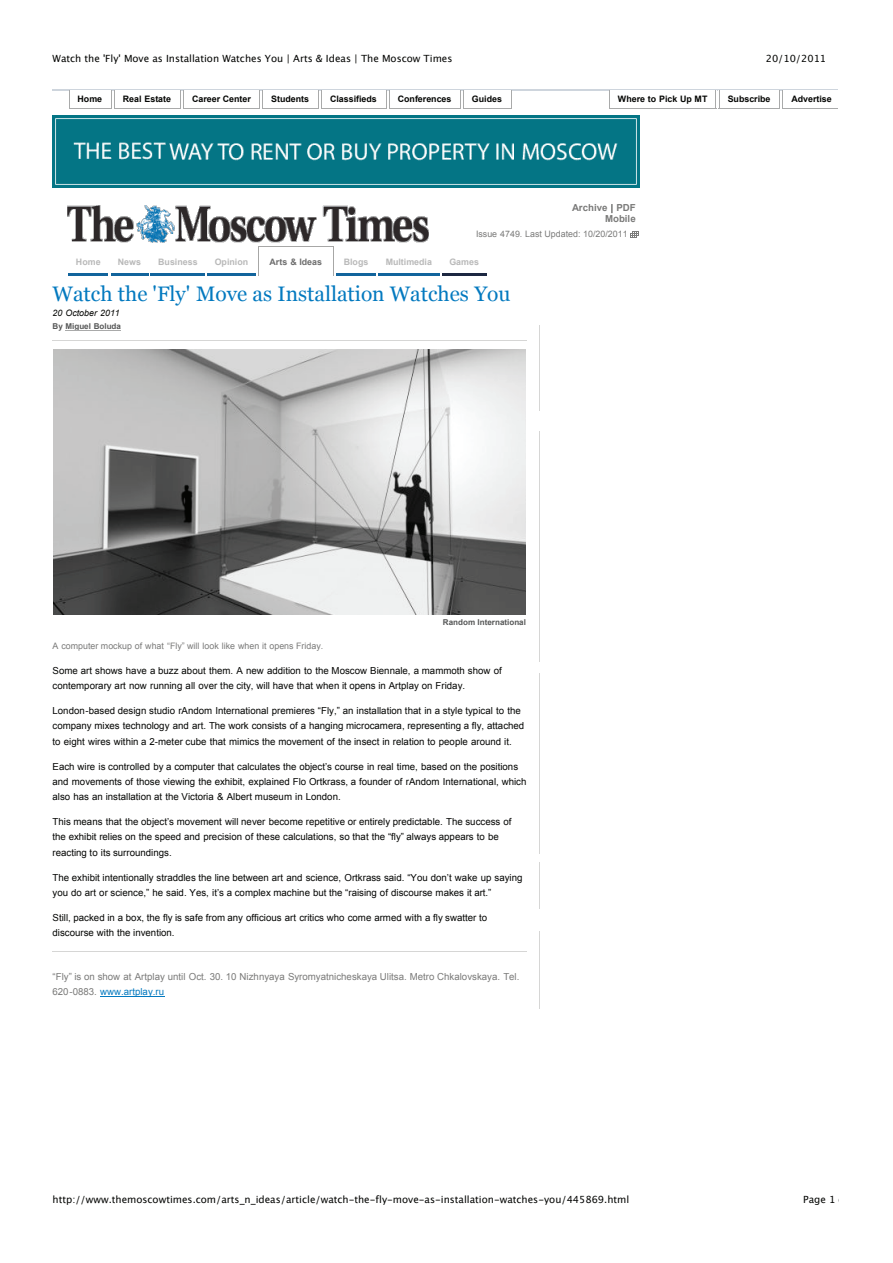
<style>
.page{position:relative;width:893px;height:1263px;background:#fff}
.page>*{position:absolute;margin:0;border:0;box-sizing:border-box;transform-origin:0 0}
.t1{font:21px "Georgia";color:#0379bf}
.t2{font:9.9px "Lucida Grande";color:#040503}
.t3{font:9.75px/15.3px "Arial";color:#040503}
.t4{font:9.75px/15.3px "Arial";color:#7a7a79}
.t5{font:700 9.75px/11.2px "Arial";color:#7a7a79;text-align:right}
.t6{font:700 8.85px "Arial";color:#040503}
.t7{font:8.85px "Arial";color:#7a7a79}
.t8{font:700 8.85px "Arial";color:#b9b9b9}
.t9{font:italic 8.85px "Arial";color:#040503}
.t10{font:700 8.85px "Arial";color:#6e6e6e}
.t11{font:700 8.1px "Arial";color:#565757}
.s1{font-weight:400;color:#040503}
.s2{color:#0379bf}
</style>
<div class="page">
<hr style="left:53px;top:88px;width:785px;height:1px;background:#a9aaaa">
<hr style="left:53px;top:89px;width:785px;height:1px;background:#ced5dd">
<hr style="left:609px;top:108px;width:107px;height:1px;background:#a9aaaa">
<svg style="left:609px;top:90px;width:1px;height:18px"></svg>
<hr style="left:719px;top:108px;width:61px;height:1px;background:#a9aaaa">
<svg style="left:716px;top:90px;width:4px;height:19px"></svg>
<hr style="left:782px;top:108px;width:56px;height:1px;background:#a9aaaa">
<svg style="left:779px;top:90px;width:4px;height:18px"></svg>
<img style="left:53px;top:115px;width:587px;height:73px">
<hr style="left:664px;top:115px;width:174px;height:1px;background:#d6d6d5">
<hr style="left:69px;top:273px;width:39px;height:3px;background:#12649c">
<hr style="left:111px;top:273px;width:38px;height:3px;background:#12649c">
<hr style="left:151px;top:273px;width:54px;height:3px;background:#12649c">
<hr style="left:207px;top:273px;width:49px;height:3px;background:#12649c">
<hr style="left:258px;top:246px;width:76px;height:1px;background:#a7a7a6">
<hr style="left:258px;top:246px;width:1px;height:30px;background:#a7a7a6">
<hr style="left:333px;top:246px;width:1px;height:30px;background:#a7a7a6">
<hr style="left:336px;top:273px;width:40px;height:3px;background:#12649c">
<hr style="left:378px;top:273px;width:62px;height:3px;background:#12649c">
<hr style="left:442px;top:273px;width:44px;height:3px;background:#1d2841">
<hr style="left:53px;top:340px;width:474px;height:1px;background:#d6d6d5">
<hr style="left:53px;top:951px;width:474px;height:1px;background:#d6d6d5">
<hr style="left:100px;top:996px;width:65px;height:1px;background:#0379bf">
<hr style="left:65px;top:330px;width:56px;height:1px;background:#a9aaaa">
<img style="left:53px;top:349px;width:472px;height:266px">
<hr style="left:539px;top:325px;width:1px;height:86px;background:#d6d6d5">
<hr style="left:539px;top:432px;width:1px;height:230px;background:#d6d6d5">
<hr style="left:539px;top:673px;width:1px;height:181px;background:#d6d6d5">
<hr style="left:539px;top:862px;width:1px;height:47px;background:#d6d6d5">
<hr style="left:539px;top:932px;width:1px;height:193px;background:#d6d6d5">
<hr style="left:69px;top:108px;width:42px;height:1px;background:#a9aaaa">
<svg style="left:69px;top:90px;width:1px;height:18px"></svg>
<hr style="left:114px;top:108px;width:67px;height:1px;background:#a9aaaa">
<svg style="left:111px;top:90px;width:4px;height:19px"></svg>
<hr style="left:183px;top:108px;width:77px;height:1px;background:#a9aaaa">
<svg style="left:180px;top:90px;width:4px;height:18px"></svg>
<hr style="left:262px;top:108px;width:57px;height:1px;background:#a9aaaa">
<svg style="left:259px;top:90px;width:4px;height:18px"></svg>
<hr style="left:321px;top:108px;width:65px;height:1px;background:#a9aaaa">
<svg style="left:318px;top:90px;width:4px;height:18px"></svg>
<hr style="left:389px;top:108px;width:72px;height:1px;background:#a9aaaa">
<svg style="left:386px;top:90px;width:4px;height:19px"></svg>
<hr style="left:463px;top:108px;width:48px;height:1px;background:#a9aaaa">
<svg style="left:460px;top:90px;width:4px;height:18px"></svg>
<svg style="left:511px;top:90px;width:1px;height:19px"></svg>
<img style="left:68px;top:206px;width:360px;height:37px">
<svg style="left:631px;top:231px;width:7px;height:6px"></svg>
<div style="left:44px;top:1008px;width:794px;height:151px;background:#fff"></div>
<p class="t2" style="left:53px;top:53px;width:401px">Watch the 'Fly' Move as Installation Watches You | Arts &amp; Ideas | The Moscow Times</p>
<p class="t2" style="left:766px;top:53px;width:93px">20/10/2011 09:16</p>
<p class="t6" style="left:78px;top:94px;width:26px">Home</p>
<p class="t6" style="left:123px;top:94px;width:50px">Real Estate</p>
<p class="t6" style="left:192px;top:94px;width:60px">Career Center</p>
<p class="t6" style="left:271px;top:94px;width:39px">Students</p>
<p class="t6" style="left:330px;top:94px;width:48px">Classifieds</p>
<p class="t6" style="left:398px;top:94px;width:55px">Conferences</p>
<p class="t6" style="left:472px;top:94px;width:32px">Guides</p>
<p class="t6" style="left:618px;top:94px;width:91px">Where to Pick Up MT</p>
<p class="t6" style="left:728px;top:94px;width:44px">Subscribe</p>
<p class="t6" style="left:791px;top:94px;width:42px">Advertise</p>
<p class="t5" style="left:572px;top:202px;width:65px">Archive <span class="s1">|</span> PDF<br>Mobile</p>
<p class="t7" style="left:476px;top:228px;width:153px">Issue 4749. Last Updated: 10/20/2011</p>
<p class="t8" style="left:76px;top:256px;width:26px">Home</p>
<p class="t8" style="left:118px;top:256px;width:25px">News</p>
<p class="t8" style="left:158px;top:256px;width:41px">Business</p>
<p class="t8" style="left:215px;top:256px;width:35px">Opinion</p>
<p class="t10" style="left:270px;top:256px;width:54px">Arts &amp; Ideas</p>
<p class="t8" style="left:344px;top:256px;width:26px">Blogs</p>
<p class="t8" style="left:386px;top:256px;width:48px">Multimedia</p>
<p class="t8" style="left:449px;top:256px;width:31px">Games</p>
<h1 class="t1" style="left:53px;top:281px;width:460px">Watch the 'Fly' Move as Installation Watches You</h1>
<p class="t9" style="left:53px;top:307px;width:69px">20 October 2011</p>
<p class="t11" style="left:53px;top:321px;width:70px">By Miguel Boluda</p>
<p class="t11" style="left:443px;top:617px;width:85px">Random International</p>
<p class="t7" style="left:53px;top:640px;width:272px">A computer mockup of what “Fly” will look like when it opens Friday.</p>
<p class="t3" style="left:53px;top:662px;width:451px">Some art shows have a buzz about them. A new addition to the Moscow Biennale, a mammoth show of contemporary art now running all over the city, will have that when it opens in Artplay on Friday.</p>
<p class="t3" style="left:53px;top:703px;width:473px">London-based design studio rAndom International premieres “Fly,” an installation that in a style typical to the company mixes technology and art. The work consists of a hanging microcamera, representing a fly, attached to eight wires within a 2-meter cube that mimics the movement of the insect in relation to people around it.</p>
<p class="t3" style="left:53px;top:758px;width:475px">Each wire is controlled by a computer that calculates the object’s course in real time, based on the positions and movements of those viewing the exhibit, explained Flo Ortkrass, a founder of rAndom International, which also has an installation at the Victoria &amp; Albert museum in London.</p>
<p class="t3" style="left:53px;top:814px;width:460px">This means that the object’s movement will never become repetitive or entirely predictable. The success of the exhibit relies on the speed and precision of these calculations, so that the “fly” always appears to be reacting to its surroundings.</p>
<p class="t3" style="left:53px;top:870px;width:471px">The exhibit intentionally straddles the line between art and science, Ortkrass said. “You don’t wake up saying you do art or science,” he said. Yes, it’s a complex machine but the “raising of discourse makes it art.”</p>
<p class="t3" style="left:53px;top:910px;width:436px">Still, packed in a box, the fly is safe from any officious art critics who come armed with a fly swatter to discourse with the invention.</p>
<p class="t4" style="left:53px;top:969px;width:468px">“Fly” is on show at Artplay until Oct. 30. 10 Nizhnyaya Syromyatnicheskaya Ulitsa. Metro Chkalovskaya. Tel.<br>620-0883. <span class="s2">www.artplay.ru</span></p>
<p class="t2" style="left:53px;top:1194px;width:578px">http://www.themoscowtimes.com/arts_n_ideas/article/watch-the-fly-move-as-installation-watches-you/445869.html</p>
<p class="t2" style="left:803px;top:1194px;width:56px">Page 1 of 2</p>
</div>
